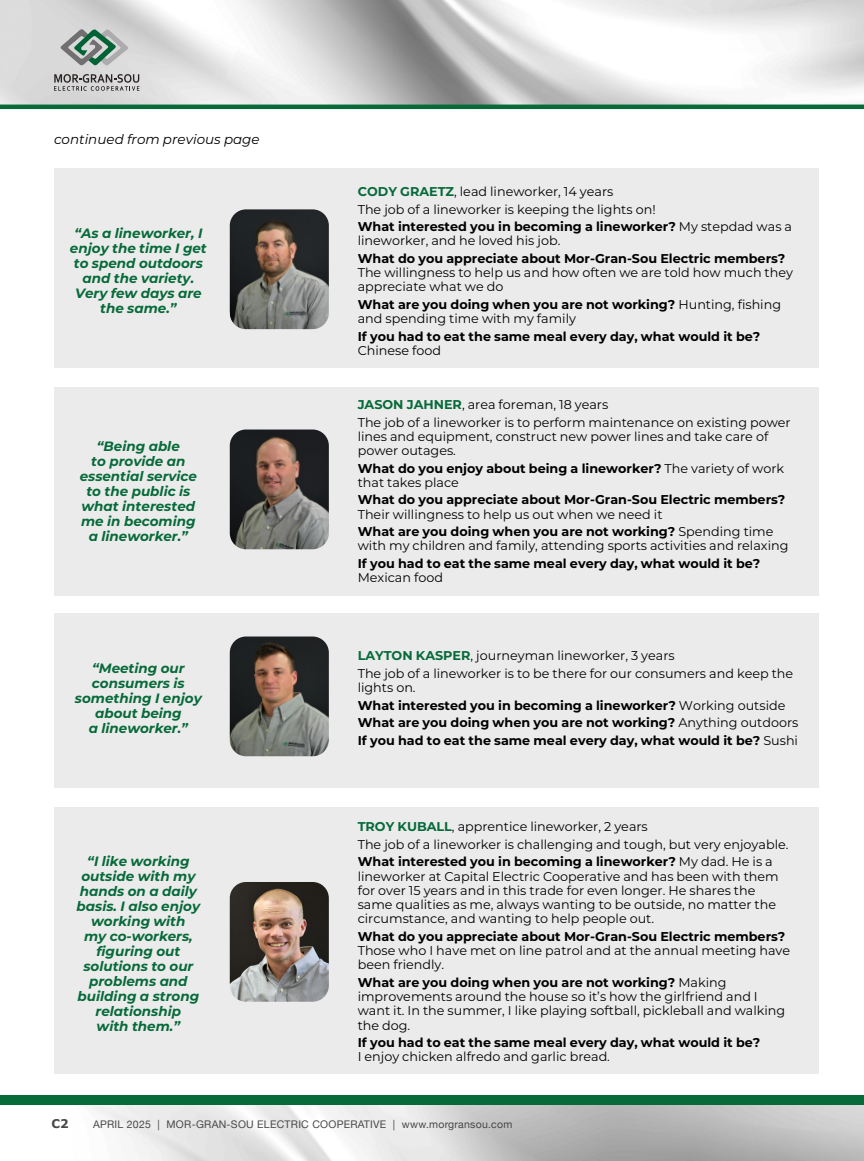
<style>
.page{position:relative;width:864px;height:1161px;background:#fff}
.page>*{position:absolute;margin:0;border:0;box-sizing:border-box;transform-origin:0 0}
.t1{font:italic 700 13.5px/15px "Montserrat";color:#066a39;text-align:center}
.t2{font:italic 13.5px "Montserrat";color:#000}
.t3{font:12.75px/14.2px "Montserrat";color:#000}
.t4{font:700 12.75px/17.5px "Montserrat";color:#000}
.t5{font:700 12px "Verdana";color:#474747}
.t6{font:10.5px "Helvetica Neue";letter-spacing:.025em;color:#474747}
.s1{font-weight:700;color:#066a39}
.s2{font-weight:700}
.s3{font-weight:400}
</style>
<div class="page">
<div style="left:55px;top:168px;width:764px;height:200px;background:#ecebec"></div>
<img style="left:230px;top:209px;width:99px;height:120px">
<div style="left:55px;top:387px;width:764px;height:209px;background:#ecebec"></div>
<img style="left:230px;top:430px;width:99px;height:119px">
<div style="left:55px;top:614px;width:764px;height:174px;background:#ecebec"></div>
<img style="left:230px;top:637px;width:99px;height:119px">
<div style="left:55px;top:807px;width:764px;height:267px;background:#ecebec"></div>
<img style="left:230px;top:882px;width:99px;height:120px">
<img style="left:0;top:0;width:864px;height:105px">
<div style="left:0;top:1095px;width:864px;height:10px;background:#066a39"></div>
<hr style="left:0;top:105px;width:864px;height:4px;background:#066a39">
<svg style="left:54px;top:74px;width:86px;height:17px"></svg>
<svg style="left:59px;top:28px;width:70px;height:38px;background:#9eaea7"></svg>
<p class="t2" style="left:54px;top:129px;width:207px">continued from previous page</p>
<p class="t1" style="left:70px;top:225px;width:138px">“As a lineworker, I enjoy the time I get to spend outdoors and the variety.<br>Very few days are the same.”</p>
<p class="t1" style="left:80px;top:438px;width:119px">“Being able<br>to provide an essential service to the public is what interested me in becoming a lineworker.”</p>
<p class="t1" style="left:75px;top:660px;width:128px">“Meeting our consumers is something I enjoy about being<br>a lineworker.”</p>
<p class="t1" style="left:77px;top:853px;width:125px">“I like working outside with my hands on a daily basis. I also enjoy working with<br>my co-workers, figuring out solutions to our problems and building a strong relationship<br>with them.”</p>
<p class="t3" style="left:358px;top:182px;width:436px;line-height:17.5px"><span class="s1">CODY GRAETZ</span>, lead lineworker, 14 years<br>The job of a lineworker is keeping the lights on!<br><span class="s2">What interested you in becoming a lineworker?</span> My stepdad was a</p>
<p class="t3" style="left:358px;top:233px;width:204px">lineworker, and he loved his job.</p>
<p class="t4" style="left:358px;top:249px;width:429px">What do you appreciate about Mor-Gran-Sou Electric members?</p>
<p class="t3" style="left:358px;top:265px;width:437px">The willingness to help us and how often we are told how much they appreciate what we do</p>
<p class="t3" style="left:358px;top:297px;width:425px"><span class="s2">What are you doing when you are not working?</span> Hunting, fishing and spending time with my family</p>
<p class="t4" style="left:358px;top:327px;width:404px">If you had to eat the same meal every day, what would it be?</p>
<p class="t3" style="left:358px;top:343px;width:85px">Chinese food</p>
<p class="t3" style="left:358px;top:395px;width:435px;line-height:17.5px"><span class="s1">JASON JAHNER</span>, area foreman, 18 years<br>The job of a lineworker is to perform maintenance on existing power</p>
<p class="t3" style="left:358px;top:429px;width:412px">lines and equipment, construct new power lines and take care of power outages.</p>
<p class="t4" style="left:358px;top:460px;width:428px;line-height:14.2px">What do you enjoy about being a lineworker? <span class="s3">The variety of work that takes place</span></p>
<p class="t4" style="left:358px;top:490px;width:429px">What do you appreciate about Mor-Gran-Sou Electric members?</p>
<p class="t3" style="left:358px;top:505px;width:417px;line-height:17.5px">Their willingness to help us out when we need it<br><span class="s2">What are you doing when you are not working?</span> Spending time</p>
<p class="t3" style="left:358px;top:538px;width:432px">with my children and family, attending sports activities and relaxing</p>
<p class="t4" style="left:358px;top:554px;width:404px">If you had to eat the same meal every day, what would it be?</p>
<p class="t3" style="left:358px;top:570px;width:87px">Mexican food</p>
<p class="t3" style="left:358px;top:647px;width:437px;line-height:17.5px"><span class="s1">LAYTON KASPER</span>, journeyman lineworker, 3 years<br>The job of a lineworker is to be there for our consumers and keep the</p>
<p class="t4" style="left:358px;top:678px;width:442px"><span class="s3">lights on.<br></span>What interested you in becoming a lineworker? <span class="s3">Working outside </span>What are you doing when you are not working? <span class="s3">Anything outdoors </span>If you had to eat the same meal every day, what would it be? <span class="s3">Sushi</span></p>
<p class="t3" style="left:358px;top:818px;width:432px;line-height:17.5px"><span class="s1">TROY KUBALL</span>, apprentice lineworker, 2 years<br>The job of a lineworker is challenging and tough, but very enjoyable.<br><span class="s2">What interested you in becoming a lineworker?</span> My dad. He is a</p>
<p class="t3" style="left:358px;top:869px;width:423px">lineworker at Capital Electric Cooperative and has been with them for over 15 years and in this trade for even longer. He shares the same qualities as me, always wanting to be outside, no matter the circumstance, and wanting to help people out.</p>
<p class="t4" style="left:358px;top:927px;width:429px">What do you appreciate about Mor-Gran-Sou Electric members?</p>
<p class="t3" style="left:358px;top:943px;width:434px">Those who I have met on line patrol and at the annual meeting have been friendly.</p>
<p class="t3" style="left:358px;top:975px;width:429px"><span class="s2">What are you doing when you are not working?</span> Making improvements around the house so it’s how the girlfriend and I want it. In the summer, I like playing softball, pickleball and walking the dog.</p>
<p class="t4" style="left:358px;top:1033px;width:404px">If you had to eat the same meal every day, what would it be?</p>
<p class="t3" style="left:358px;top:1049px;width:254px">I enjoy chicken alfredo and garlic bread.</p>
<p class="t5" style="left:51px;top:1115px;width:19px">C2</p>
<p class="t6" style="left:93px;top:1116px;width:421px">APRIL 2025 | MOR-GRAN-SOU ELECTRIC COOPERATIVE | www.morgransou.com</p>
</div>
